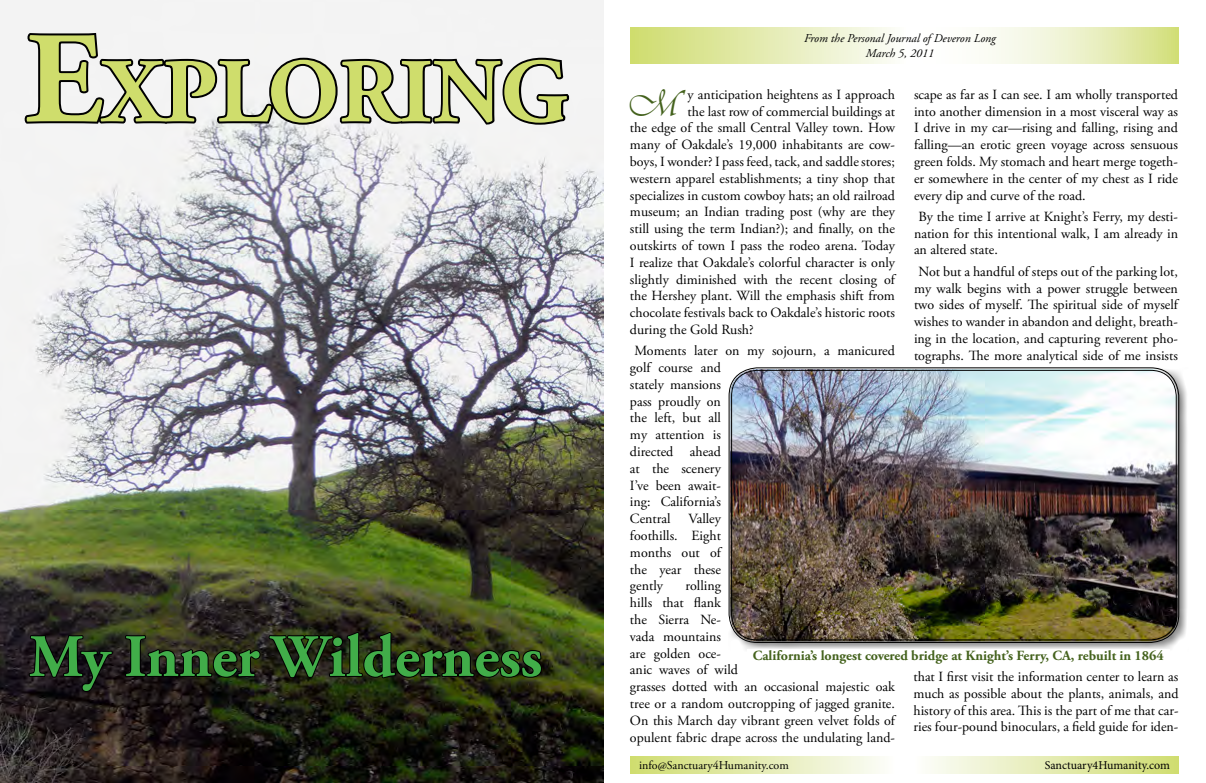
<style>
.page{position:relative;width:1206px;height:783px;background:#fff}
.page>*{position:absolute;margin:0;border:0;box-sizing:border-box;transform-origin:0 0}
.t1{font:700 91px "Adobe Garamond Pro";color:#cfdd6c}
.t2{font:700 60px "Adobe Garamond Pro";color:#41ad49}
.t3{font:38.2px "Vivaldii";color:#44621d}
.t4{font:14px/16.8px "Adobe Garamond Pro";color:#000;text-align:justify}
.t5{font:700 14px "Adobe Garamond Pro";color:#44621d}
.t6{font:italic 12px/14.4px "Adobe Garamond Pro";color:#000;text-align:center}
.t7{font:12px "Adobe Garamond Pro";color:#000}
.t8{font:12px "Minion Pro";color:#000}
.s1{font-size:130px}
</style>
<div class="page">
<svg style="left:630px;top:27px;width:549px;height:36px"></svg>
<div style="left:630px;top:756px;width:266px;height:18px;background:linear-gradient(to right,#cfdc6f,#fcfdfb)"></div>
<div style="left:914px;top:756px;width:265px;height:18px;background:linear-gradient(to right,#fcfdfb,#cfdc6f)"></div>
<div style="left:728px;top:367px;width:461px;height:285px;background:#000;opacity:.5"></div>
<img style="left:730px;top:369px;width:448px;height:272px">
<div style="left:729px;top:368px;width:450px;height:275px;border:1px solid #000;border-radius:28px"></div>
<div style="left:731px;top:370px;width:446px;height:270px;border:1px solid #000;border-radius:26px"></div>
<img style="left:0;top:0;width:603px;height:783px">
<div style="left:747px;top:649px;width:423px;height:22px;background:#fff"></div>
<svg style="left:28px;top:634px;width:86px;height:59px;background:#191516"></svg>
<svg style="left:124px;top:634px;width:138px;height:45px;background:#212015"></svg>
<svg style="left:269px;top:631px;width:274px;height:48px;background:#202210"></svg>
<svg style="left:23px;top:30px;width:548px;height:97px"></svg>
<h1 class="t1" style="left:25px;top:39px;width:544px"><span class="s1">E</span>XPLORING</h1>
<h2 class="t2" style="left:29px;top:622px;width:515px">My Inner Wilderness</h2>
<p class="t6" style="left:804px;top:32px;width:193px">From the Personal Journal of Deveron Long<br>March 5, 2011</p>
<h3 class="t3" style="left:627px;top:81px;width:53px">M</h3>
<p class="t4" style="left:688px;top:86px;width:209px">y anticipation heightens as I approach</p>
<p class="t4" style="left:914px;top:86px;width:266px">scape as far as I can see. I am wholly transported into another dimension in a most visceral way as I drive in my car—rising and falling, rising and falling—an erotic green voyage across sensuous green folds. My stomach and heart merge togeth&shy;er somewhere in the center of my chest as I ride every dip and curve of the road.</p>
<p class="t4" style="left:914px;top:208px;width:266px;text-indent:4px">By the time I arrive at Knight’s Ferry, my desti&shy;nation for this intentional walk, I am already in an altered state.</p>
<p class="t4" style="left:914px;top:263px;width:266px;text-align:center">Not but a handful of steps out of the parking lot, my walk begins with a power struggle between two sides of myself. The spiritual side of myself wishes to wander in abandon and delight, breath&shy;ing in the location, and capturing reverent pho&shy;tographs. The more analytical side of me insists</p>
<p class="t4" style="left:688px;top:103px;width:209px">the last row of commercial buildings at</p>
<p class="t4" style="left:630px;top:120px;width:266px">the edge of the small Central Valley town. How</p>
<p class="t4" style="left:630px;top:137px;width:266px">many of Oakdale’s 19,000 inhabitants are cow-</p>
<p class="t4" style="left:630px;top:154px;width:267px">boys, I wonder? I pass feed, tack, and saddle stores;</p>
<p class="t4" style="left:630px;top:170px;width:266px">western apparel establishments; a tiny shop that</p>
<p class="t4" style="left:630px;top:187px;width:266px">specializes in custom cowboy hats; an old railroad</p>
<p class="t4" style="left:630px;top:204px;width:266px">museum; an Indian trading post (why are they</p>
<p class="t4" style="left:630px;top:221px;width:266px">still using the term Indian?); and finally, on the</p>
<p class="t4" style="left:630px;top:238px;width:267px">outskirts of town I pass the rodeo arena. Today</p>
<p class="t4" style="left:630px;top:254px;width:267px">I realize that Oakdale’s colorful character is only</p>
<p class="t4" style="left:630px;top:271px;width:266px">slightly diminished with the recent closing of</p>
<p class="t4" style="left:630px;top:288px;width:266px">the Hershey plant. Will the emphasis shift from</p>
<p class="t4" style="left:630px;top:305px;width:267px">chocolate festivals back to Oakdale’s historic roots</p>
<p class="t4" style="left:630px;top:322px;width:125px">during the Gold Rush?</p>
<p class="t4" style="left:630px;top:343px;width:266px;text-align:left;text-indent:4px">Moments later on my sojourn, a manicured golf course and<br>stately mansions<br>pass proudly on<br>the left, but all<br>my attention is<br>directed ahead<br>at the scenery<br>I’ve been await-<br>ing: California’s<br>Central</p>
<p class="t4" style="left:630px;top:511px;width:93px;text-indent:59px">Valley foothills. Eight months out of the year these gently</p>
<p class="t4" style="left:630px;top:578px;width:267px;text-align:left;text-indent:56px">rolling<br>hills that flank<br>the Sierra Ne-<br>vada mountains<br>are golden oce-<br>anic waves of wild<br>grasses dotted with an occasional majestic oak tree or a random outcropping of jagged granite.<br>On this March day vibrant green velvet folds of opulent fabric drape across the undulating land-</p>
<p class="t5" style="left:753px;top:648px;width:412px">California’s longest covered bridge at Knight’s Ferry, CA, rebuilt in 1864</p>
<p class="t4" style="left:914px;top:669px;width:267px">that I first visit the information center to learn as much as possible about the plants, animals, and history of this area. This is the part of me that car&shy;ries four-pound binoculars, a field guide for iden-</p>
<p class="t7" style="left:639px;top:758px;width:151px">info@Sanctuary4Humanity.com</p>
<p class="t8" style="left:1045px;top:757px;width:127px">Sanctuary4Humanity.com</p>
</div>
